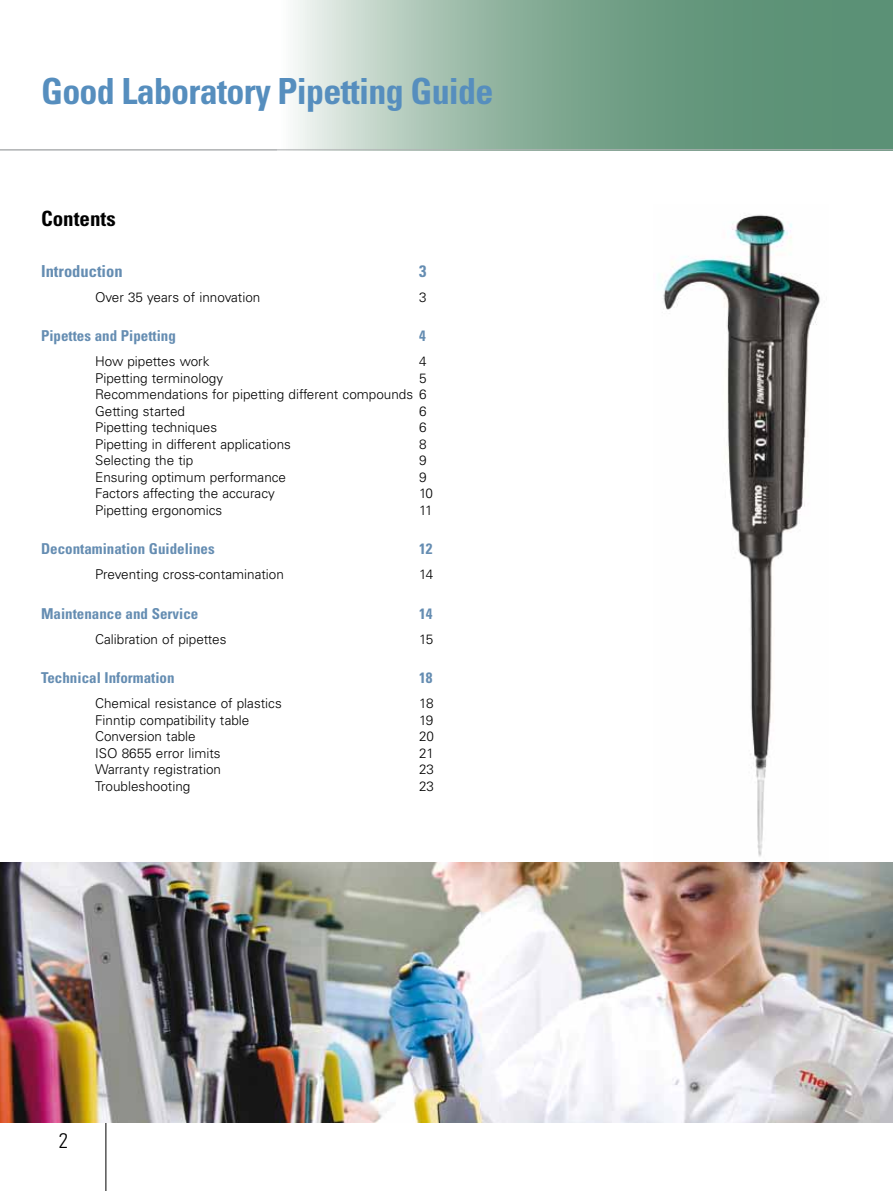
<style>
.page{position:relative;width:893px;height:1191px;background:#fff}
.page>*{position:absolute;margin:0;border:0;box-sizing:border-box;transform-origin:0 0}
.t1{font:700 condensed 36px "Univers LT Std";letter-spacing:-.02em;color:#568ebe}
.t2{font:700 condensed 21px "Univers LT Std";color:#000}
.t3{font:300 condensed 21px "Univers LT Std";color:#000}
.t4{font:700 condensed 16.5px "Univers LT Std";color:#658db2}
.t5{font:700 condensed 15px "Univers LT Std";color:#658db2}
.t6{font:300 13.5px/16.5px "Univers LT Std";color:#000;text-align:justify}
</style>
<div class="page">
<hr style="left:106px;top:1122px;width:1px;height:69px;background:#000">
<svg style="left:295px;top:0;width:598px;height:149px;background:#86ad98"></svg>
<hr style="left:0;top:149px;width:893px;height:1px;background:#b1b3b4">
<img style="left:663px;top:214px;width:157px;height:643px">
<img style="left:0;top:862px;width:893px;height:260px">
<h1 class="t1" style="left:41px;top:69px;width:454px">Good Laboratory Pipetting Guide</h1>
<h2 class="t2" style="left:41px;top:206px;width:76px">Contents</h2>
<p class="t4" style="left:41px;top:261px;width:83px">Introduction</p>
<p class="t4" style="left:419px;top:261px;width:9px">3</p>
<p class="t6" style="left:95px;top:289px;width:167px">Over 35 years of innovation</p>
<p class="t6" style="left:419px;top:289px;width:9px">3</p>
<p class="t5" style="left:41px;top:327px;width:136px">Pipettes and Pipetting</p>
<p class="t5" style="left:419px;top:327px;width:8px">4</p>
<p class="t6" style="left:95px;top:353px;width:116px">How pipettes work</p>
<p class="t6" style="left:419px;top:353px;width:9px">4</p>
<p class="t6" style="left:95px;top:370px;width:129px">Pipetting terminology</p>
<p class="t6" style="left:95px;top:370px;width:333px;text-indent:324px">5<br>Recommendations for pipetting different compounds 6<br>Getting started</p>
<p class="t6" style="left:419px;top:403px;width:9px">6</p>
<p class="t6" style="left:95px;top:419px;width:124px">Pipetting techniques</p>
<p class="t6" style="left:419px;top:419px;width:9px">6</p>
<p class="t6" style="left:95px;top:436px;width:197px">Pipetting in different applications</p>
<p class="t6" style="left:419px;top:436px;width:9px">8</p>
<p class="t6" style="left:95px;top:452px;width:100px">Selecting the tip</p>
<p class="t6" style="left:419px;top:452px;width:9px">9</p>
<p class="t6" style="left:95px;top:469px;width:193px">Ensuring optimum performance</p>
<p class="t6" style="left:419px;top:469px;width:9px">9</p>
<p class="t6" style="left:95px;top:485px;width:181px">Factors affecting the accuracy</p>
<p class="t6" style="left:419px;top:485px;width:15px">10</p>
<p class="t6" style="left:95px;top:502px;width:129px">Pipetting ergonomics</p>
<p class="t6" style="left:419px;top:502px;width:15px">11</p>
<p class="t5" style="left:41px;top:539px;width:175px">Decontamination Guidelines</p>
<p class="t5" style="left:419px;top:539px;width:15px">12</p>
<p class="t6" style="left:95px;top:566px;width:190px">Preventing cross-contamination</p>
<p class="t6" style="left:419px;top:566px;width:16px">14</p>
<p class="t5" style="left:41px;top:604px;width:159px">Maintenance and Service</p>
<p class="t5" style="left:419px;top:604px;width:15px">14</p>
<p class="t6" style="left:95px;top:630px;width:133px">Calibration of pipettes</p>
<p class="t6" style="left:419px;top:630px;width:16px">15</p>
<p class="t5" style="left:41px;top:668px;width:135px">Technical Information</p>
<p class="t5" style="left:419px;top:668px;width:15px">18</p>
<p class="t6" style="left:95px;top:695px;width:188px">Chemical resistance of plastics</p>
<p class="t6" style="left:419px;top:695px;width:16px">18</p>
<p class="t6" style="left:95px;top:711px;width:156px">Finntip compatibility table</p>
<p class="t6" style="left:419px;top:711px;width:16px">19</p>
<p class="t6" style="left:95px;top:728px;width:102px">Conversion table</p>
<p class="t6" style="left:419px;top:728px;width:17px">20</p>
<p class="t6" style="left:95px;top:744px;width:127px">ISO 8655 error limits</p>
<p class="t6" style="left:419px;top:744px;width:17px">21</p>
<p class="t6" style="left:95px;top:761px;width:127px">Warranty registration</p>
<p class="t6" style="left:419px;top:761px;width:17px">23</p>
<p class="t6" style="left:95px;top:777px;width:97px">Troubleshooting</p>
<p class="t6" style="left:419px;top:777px;width:17px">23</p>
<h2 class="t3" style="left:59px;top:1128px;width:11px">2</h2>
</div>
